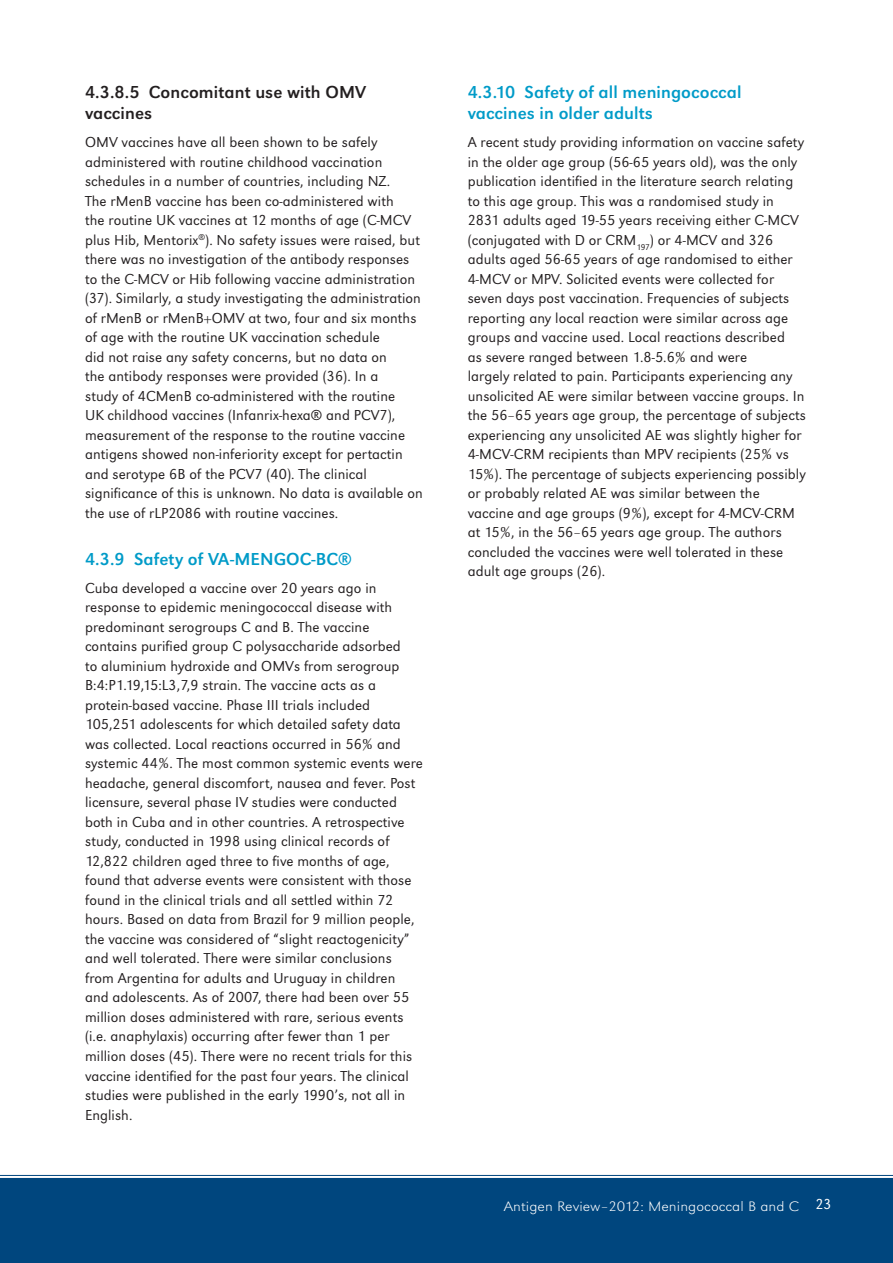
<style>
.page{position:relative;width:893px;height:1263px;background:#fff}
.page>*{position:absolute;margin:0;border:0;box-sizing:border-box;transform-origin:0 0}
.t1{font:18px/21.6px "Grot Macron Reg";letter-spacing:.005em;color:#009bc8}
.t2{font:18px/21.6px "Grot Macron Reg";letter-spacing:.005em;color:#231f20}
.t3{font:300 15px/19.5px "Grot Macron";letter-spacing:.005em;color:#231f20}
.t4{font:14.25px "Grot Macron Extra Lt";letter-spacing:.005em;color:#fff;scale:1.12 1}
.s1{font-family:"Grot Macron";font-weight:300;font-size:15px}
</style>
<div class="page">
<div style="left:0;top:1178px;width:893px;height:85px;background:#00467e"></div>
<hr style="left:0;top:1175px;width:893px;height:1px;background:#00467e">
<p class="t2" style="left:85px;top:81px;width:282px">4.3.8.5 Concomitant use with OMV vaccines</p>
<p class="t3" style="left:85px;top:133px;width:339px">OMV vaccines have all been shown to be safely administered with routine childhood vaccination schedules in a number of countries, including NZ.<br>The rMenB vaccine has been co-administered with<br>the routine UK vaccines at 12 months of age (C-MCV plus Hib, Mentorix<sup>®</sup>). No safety issues were raised, but there was no investigation of the antibody responses to the C-MCV or Hib following vaccine administration (37). Similarly, a study investigating the administration of rMenB or rMenB+OMV at two, four and six months of age with the routine UK vaccination schedule<br>did not raise any safety concerns, but no data on<br>the antibody responses were provided (36). In a<br>study of 4CMenB co-administered with the routine<br>UK childhood vaccines (Infanrix-hexa® and PCV7), measurement of the response to the routine vaccine antigens showed non-inferiority except for pertactin and serotype 6B of the PCV7 (40). The clinical significance of this is unknown. No data is available on the use of rLP2086 with routine vaccines.</p>
<p class="t1" style="left:85px;top:548px;width:268px">4.3.9 Safety of VA-MENGOC-BC®</p>
<p class="t3" style="left:85px;top:578px;width:339px">Cuba developed a vaccine over 20 years ago in response to epidemic meningococcal disease with predominant serogroups C and B. The vaccine contains purified group C polysaccharide adsorbed<br>to aluminium hydroxide and OMVs from serogroup B:4:P1.19,15:L3,7,9 strain. The vaccine acts as a protein-based vaccine. Phase III trials included 105,251 adolescents for which detailed safety data was collected. Local reactions occurred in 56% and systemic 44%. The most common systemic events were headache, general discomfort, nausea and fever. Post licensure, several phase IV studies were conducted both in Cuba and in other countries. A retrospective study, conducted in 1998 using clinical records of 12,822 children aged three to five months of age, found that adverse events were consistent with those found in the clinical trials and all settled within 72 hours. Based on data from Brazil for 9 million people, the vaccine was considered of “slight reactogenicity” and well tolerated. There were similar conclusions from Argentina for adults and Uruguay in children<br>and adolescents. As of 2007, there had been over 55 million doses administered with rare, serious events (i.e. anaphylaxis) occurring after fewer than 1 per million doses (45). There were no recent trials for this vaccine identified for the past four years. The clinical studies were published in the early 1990’s, not all in English.</p>
<p class="t1" style="left:468px;top:81px;width:275px">4.3.10 Safety of all meningococcal vaccines in older adults</p>
<p class="t3" style="left:468px;top:133px;width:340px">A recent study providing information on vaccine safety in the older age group (56-65 years old), was the only publication identified in the literature search relating to this age group. This was a randomised study in 2831 adults aged 19-55 years receiving either C-MCV (conjugated with D or CRM<sub>197</sub>) or 4-MCV and 326 adults aged 56-65 years of age randomised to either 4-MCV or MPV. Solicited events were collected for seven days post vaccination. Frequencies of subjects reporting any local reaction were similar across age groups and vaccine used. Local reactions described<br>as severe ranged between 1.8-5.6% and were<br>largely related to pain. Participants experiencing any unsolicited AE were similar between vaccine groups. In the 56–65 years age group, the percentage of subjects experiencing any unsolicited AE was slightly higher for 4-MCV-CRM recipients than MPV recipients (25% vs 15%). The percentage of subjects experiencing possibly or probably related AE was similar between the vaccine and age groups (9%), except for 4-MCV-CRM at 15%, in the 56–65 years age group. The authors concluded the vaccines were well tolerated in these adult age groups (26).</p>
<p class="t4" style="left:504px;top:1197px;width:294px">Antigen Review–2012: Meningococcal B and C <span class="s1">23</span></p>
</div>
